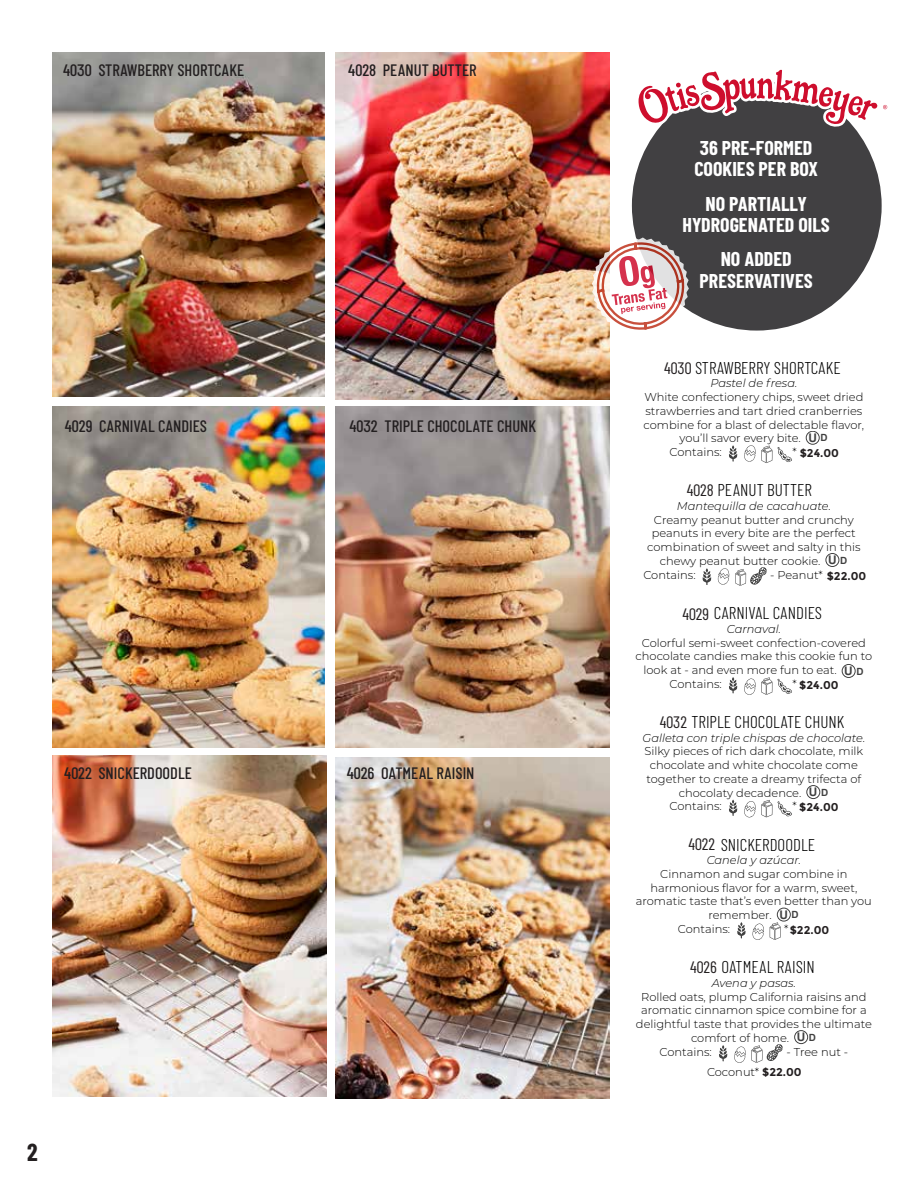
<style>
.page{position:relative;width:918px;height:1188px;background:#fff}
.page>*{position:absolute;margin:0;border:0;box-sizing:border-box;transform-origin:0 0}
.t1{font:700 24px "Barlow Condensed";color:#231f20}
.t2{font:700 19.95px/21.5px "Barlow Condensed";color:#fff;text-align:center}
.t3{font:300 17.1px "Barlow Condensed";color:#000}
.t4{font:500 16.5px "Barlow Condensed";color:#231f20}
.t5{font:16.5px "Barlow Condensed";color:#231f20}
.t6{font:300 11.4px/20px "Montserrat";color:#000}
.t7{font:italic 300 11.4px "Montserrat";color:#000}
.t8{font:600 11.4px "Montserrat";color:#000}
.t9{font:700 11.25px "Montserrat";color:#231f20}
.s1{font-family:"Arial";font-weight:700;font-size:11.85px}
.s2{font-family:"Arial";font-weight:700;font-size:9.9px}
.s3{font-weight:300}
.s4{font-weight:600}
</style>
<div class="page">
<img style="left:53px;top:756px;width:273px;height:341px">
<div style="left:806px;top:431px;width:14px;height:14px;border:1px solid #000;border-radius:50%"></div>
<svg style="left:729px;top:445px;width:8px;height:17px"></svg>
<svg style="left:744px;top:445px;width:48px;height:18px"></svg>
<div style="left:825px;top:553px;width:14px;height:14px;border:1px solid #000;border-radius:50%"></div>
<svg style="left:703px;top:568px;width:8px;height:17px"></svg>
<svg style="left:718px;top:568px;width:11px;height:17px"></svg>
<svg style="left:735px;top:567px;width:32px;height:19px"></svg>
<div style="left:842px;top:664px;width:14px;height:14px;border:1px solid #000;border-radius:50%"></div>
<svg style="left:729px;top:677px;width:8px;height:16px"></svg>
<svg style="left:744px;top:677px;width:48px;height:18px"></svg>
<div style="left:806px;top:785px;width:14px;height:14px;border:1px solid #000;border-radius:50%"></div>
<svg style="left:729px;top:800px;width:8px;height:16px"></svg>
<svg style="left:744px;top:800px;width:48px;height:17px"></svg>
<div style="left:777px;top:908px;width:14px;height:14px;border:1px solid #000;border-radius:50%"></div>
<svg style="left:737px;top:922px;width:9px;height:17px"></svg>
<svg style="left:752px;top:924px;width:12px;height:16px"></svg>
<svg style="left:770px;top:922px;width:11px;height:18px"></svg>
<div style="left:794px;top:1031px;width:14px;height:13px;border:1px solid #000;border-radius:50%"></div>
<svg style="left:719px;top:1045px;width:8px;height:17px"></svg>
<svg style="left:734px;top:1044px;width:49px;height:19px"></svg>
<img style="left:52px;top:407px;width:273px;height:341px">
<img style="left:335px;top:407px;width:275px;height:341px">
<img style="left:336px;top:758px;width:273px;height:340px">
<img style="left:336px;top:52px;width:274px;height:348px">
<img style="left:53px;top:52px;width:272px;height:344px">
<div style="left:632px;top:81px;width:250px;height:250px;background:#414042;border-radius:50%"></div>
<svg style="left:592px;top:237px;width:97px;height:98px"></svg>
<svg style="left:638px;top:69px;width:249px;height:60px"></svg>
<p class="t4" style="left:63px;top:60px;width:183px">4030 STRAWBERRY SHORTCAKE</p>
<p class="t4" style="left:348px;top:60px;width:130px">4028 PEANUT BUTTER</p>
<p class="t4" style="left:65px;top:416px;width:144px">4029 CARNIVAL CANDIES</p>
<p class="t4" style="left:349px;top:416px;width:188px">4032 TRIPLE CHOCOLATE CHUNK</p>
<p class="t4" style="left:64px;top:763px;width:129px">4022 SNICKERDOODLE</p>
<p class="t4" style="left:347px;top:763px;width:129px">4026 OATMEAL RAISIN</p>
<p class="t1" style="left:27px;top:1137px;width:12px">2</p>
<p class="t2" style="left:694px;top:137px;width:125px;text-align:left">36 PRE-FORMED<br>COOKIES PER BOX</p>
<p class="t2" style="left:682px;top:192px;width:149px">NO PARTIALLY<br>HYDROGENATED OILS</p>
<p class="t2" style="left:700px;top:248px;width:115px">NO ADDED<br>PRESERVATIVES</p>
<p class="t3" style="left:667px;top:357px;width:175px">1934 STRAWBERRY SHORTCAKE</p>
<p class="t7" style="left:710px;top:376px;width:89px">Pastel de fresa.</p>
<p class="t6" style="left:644px;top:387px;width:221px">White confectionery chips, sweet dried</p>
<p class="t6" style="left:645px;top:400px;width:218px">strawberries and tart dried cranberries</p>
<p class="t6" style="left:644px;top:414px;width:222px">combine for a blast of delectable flavor,</p>
<p class="t6" style="left:680px;top:428px;width:150px">you’ll savor every bite. <span class="s1">U</span> <span class="s2">D</span></p>
<p class="t6" style="left:670px;top:442px;width:54px">Contains:</p>
<p class="t8" style="left:792px;top:444px;width:47px"><span class="s3">*</span> $22.00</p>
<p class="t3" style="left:696px;top:479px;width:117px">1911 PEANUT BUTTER</p>
<p class="t7" style="left:677px;top:498px;width:156px">Mantequilla de cacahuate.</p>
<p class="t6" style="left:654px;top:509px;width:202px">Creamy peanut butter and crunchy</p>
<p class="t6" style="left:652px;top:523px;width:205px">peanuts in every bite are the perfect</p>
<p class="t6" style="left:647px;top:537px;width:215px">combination of sweet and salty in this</p>
<p class="t6" style="left:660px;top:550px;width:189px">chewy peanut butter cookie. <span class="s1">U</span> <span class="s2">D</span></p>
<p class="t6" style="left:643px;top:565px;width:54px">Contains:</p>
<p class="t6" style="left:770px;top:565px;width:96px">- Peanut* <span class="s4">$22.00</span></p>
<p class="t3" style="left:686px;top:602px;width:138px">1923 CARNIVAL CANDIES</p>
<p class="t7" style="left:727px;top:621px;width:56px">Carnaval.</p>
<p class="t6" style="left:642px;top:632px;width:226px">Colorful semi-sweet confection-covered</p>
<p class="t6" style="left:636px;top:646px;width:238px">chocolate candies make this cookie fun to</p>
<p class="t6" style="left:644px;top:660px;width:222px">look at - and even more fun to eat. <span class="s1">U</span> <span class="s2">D</span></p>
<p class="t6" style="left:670px;top:673px;width:54px">Contains:</p>
<p class="t8" style="left:792px;top:676px;width:47px"><span class="s3">*</span> $22.00</p>
<p class="t3" style="left:663px;top:711px;width:182px">1956 TRIPLE CHOCOLATE CHUNK</p>
<p class="t7" style="left:643px;top:730px;width:224px">Galleta con triple chispas de chocolate.</p>
<p class="t6" style="left:644px;top:741px;width:220px">Silky pieces of rich dark chocolate, milk</p>
<p class="t6" style="left:650px;top:755px;width:210px">chocolate and white chocolate come</p>
<p class="t6" style="left:647px;top:769px;width:216px">together to create a dreamy trifecta of</p>
<p class="t6" style="left:679px;top:782px;width:151px">chocolaty decadence. <span class="s1">U</span> <span class="s2">D</span></p>
<p class="t6" style="left:670px;top:796px;width:54px">Contains:</p>
<p class="t8" style="left:792px;top:798px;width:47px"><span class="s3">*</span> $22.00</p>
<p class="t3" style="left:693px;top:834px;width:124px">1887 SNICKERDOODLE</p>
<p class="t7" style="left:707px;top:852px;width:96px">Canela y azúcar.</p>
<p class="t6" style="left:660px;top:864px;width:189px">Cinnamon and sugar combine in</p>
<p class="t6" style="left:650px;top:877px;width:208px">harmonious flavor for a warm, sweet,</p>
<p class="t6" style="left:636px;top:891px;width:238px">aromatic taste that’s even better than you</p>
<p class="t6" style="left:708px;top:905px;width:92px">remember. <span class="s1">U</span> <span class="s2">D</span></p>
<p class="t6" style="left:678px;top:918px;width:54px">Contains:</p>
<p class="t8" style="left:784px;top:921px;width:47px"><span class="s3">*</span> $22.00</p>
<p class="t3" style="left:693px;top:956px;width:123px">1865 OATMEAL RAISIN</p>
<p class="t7" style="left:712px;top:975px;width:86px">Avena y pasas.</p>
<p class="t6" style="left:641px;top:986px;width:227px">Rolled oats, plump California raisins and</p>
<p class="t6" style="left:641px;top:1000px;width:227px">aromatic cinnamon spice combine for a</p>
<p class="t6" style="left:636px;top:1014px;width:237px">delightful taste that provides the ultimate</p>
<p class="t6" style="left:691px;top:1027px;width:126px">comfort of home. <span class="s1">U</span> <span class="s2">D</span></p>
<p class="t6" style="left:660px;top:1041px;width:54px">Contains:</p>
<p class="t5" style="left:664px;top:358px;width:29px">4030</p>
<p class="t9" style="left:800px;top:446px;width:41px">$24.00</p>
<p class="t5" style="left:687px;top:480px;width:29px">4028</p>
<p class="t9" style="left:827px;top:569px;width:41px">$22.00</p>
<p class="t5" style="left:683px;top:603px;width:28px">4029</p>
<p class="t9" style="left:799px;top:678px;width:41px">$24.00</p>
<p class="t5" style="left:660px;top:711px;width:29px">4032</p>
<p class="t9" style="left:799px;top:801px;width:41px">$24.00</p>
<p class="t5" style="left:688px;top:834px;width:28px">4022</p>
<p class="t9" style="left:790px;top:924px;width:41px">$22.00</p>
<p class="t5" style="left:690px;top:957px;width:28px">4026</p>
<p class="t6" style="left:707px;top:1041px;width:143px;text-indent:80px">- Tree nut -<br>Coconut* <span class="s4">$22.00</span></p>
<p class="t9" style="left:762px;top:1065px;width:41px">$22.00</p>
</div>
